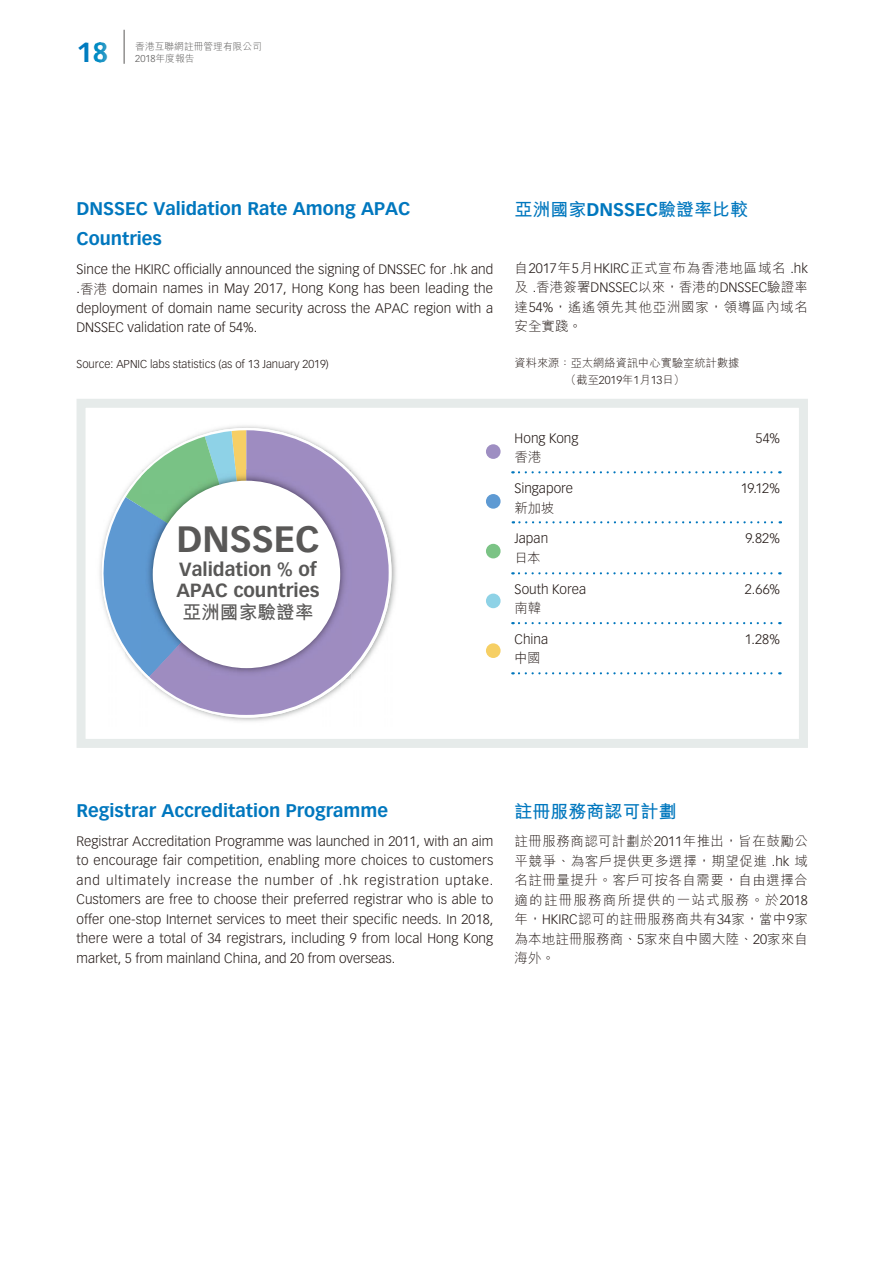
<style>
.page{position:relative;width:893px;height:1263px;background:#fff}
.page>*{position:absolute;margin:0;border:0;box-sizing:border-box;transform-origin:0 0}
.t1{font:700 36px "Vectora LT Std";color:#595857}
.t2{font:700 27px "Vectora LT Std";color:#0079be}
.t3{font:700 18.75px/21px "Vectora LT Std";color:#595857}
.t4{font:18.75px "M Hei HK Bold E Ten B5 H";color:#595857}
.t5{font:700 18px/30px "Vectora LT Std";color:#0077be}
.t6{font:18px "M Hei HK Bold E Ten B5 H";color:#0077be}
.t7{font:300 13.5px/19.5px "Vectora LT Std";color:#231916;text-align:justify}
.t8{font:13.5px/19.5px "M Hei HK Light E Ten B5 H";letter-spacing:.03em;color:#231916;text-align:justify}
.t9{font:300 11.25px "Vectora LT Std";color:#231916}
.t10{font:11.25px/16.5px "M Hei HK Light E Ten B5 H";color:#231916;text-align:center}
.t11{font:9.75px "M Hei HK Light E Ten B5 H";color:#595857}
.t12{font:300 9.75px "Vectora LT Std";color:#595857}
.s1{color:#0086c2}
.s2{font-family:"M Hei HK Light E Ten B5 H";font-weight:400}
.s3{font-family:"Vectora LT Std";font-weight:700}
.s4{font-family:"Vectora LT Std";font-weight:300}
</style>
<div class="page">
<hr style="left:124px;top:30px;width:1px;height:34px;background:#595857">
<img style="left:389px;top:528px;width:8px;height:90px">
<svg style="left:99px;top:464px;width:50px;height:212px"></svg>
<svg style="left:149px;top:430px;width:240px;height:285px"></svg>
<img style="left:142px;top:469px;width:94px;height:38px">
<img style="left:142px;top:507px;width:39px;height:170px">
<img style="left:236px;top:469px;width:115px;height:210px">
<img style="left:207px;top:659px;width:29px;height:20px">
<img style="left:178px;top:639px;width:29px;height:40px">
<img style="left:149px;top:619px;width:29px;height:60px">
<div style="left:153px;top:481px;width:187px;height:187px;background:#fff;border-radius:50%"></div>
<div style="left:77px;top:399px;width:731px;height:349px;border:9px solid #e6ebea"></div>
<svg style="left:519px;top:471px;width:261px;height:2px"></svg>
<svg style="left:519px;top:572px;width:261px;height:2px"></svg>
<svg style="left:513px;top:521px;width:268px;height:2px"></svg>
<svg style="left:519px;top:622px;width:261px;height:2px"></svg>
<svg style="left:519px;top:672px;width:261px;height:2px"></svg>
<div style="left:486px;top:444px;width:15px;height:15px;background:#9e8ec2;border-radius:50%"></div>
<div style="left:486px;top:494px;width:15px;height:15px;background:#5e9ad3;border-radius:50%"></div>
<div style="left:486px;top:544px;width:15px;height:14px;background:#7bc385;border-radius:50%"></div>
<div style="left:486px;top:594px;width:15px;height:14px;background:#8ed2e6;border-radius:50%"></div>
<div style="left:486px;top:643px;width:15px;height:15px;background:#f6cf64;border-radius:50%"></div>
<h2 class="t2" style="left:77px;top:39px;width:33px">1<span class="s1">8</span></h2>
<p class="t11" style="left:135px;top:43px;width:128px">香港互聯網註冊管理有限公司</p>
<p class="t12" style="left:135px;top:54px;width:61px">2018<span class="s2">年度報告</span></p>
<h3 class="t5" style="left:77px;top:194px;width:335px">DNSSEC Validation Rate Among APAC<br>Countries</h3>
<p class="t7" style="left:77px;top:260px;width:418px">Since the HKIRC officially announced the signing of DNSSEC for .hk and .<span class="s2">香港</span> domain names in May 2017, Hong Kong has been leading the deployment of domain name security across the APAC region with a DNSSEC validation rate of 54%.</p>
<p class="t9" style="left:77px;top:359px;width:254px">Source: APNIC labs statistics (as of 13 January 2019)</p>
<h1 class="t1" style="left:176px;top:522px;width:145px">DNSSEC</h1>
<h3 class="t3" style="left:177px;top:560px;width:145px">Validation % of<br>APAC countries</h3>
<h3 class="t4" style="left:182px;top:605px;width:133px">亞洲國家驗證率</h3>
<h3 class="t6" style="left:514px;top:202px;width:235px">亞洲國家<span class="s3">DNSSEC</span>驗證率比較</h3>
<p class="t8" style="left:514px;top:259px;width:295px">自<span class="s4">2017</span>年<span class="s4">5</span>月<span class="s4">HKIRC</span>正式宣布為香港地區域名 <span class="s4">.hk</span>及 <span class="s4">.</span>香港簽署<span class="s4">DNSSEC</span>以來，香港的<span class="s4">DNSSEC</span>驗證率達<span class="s4">54%</span>，遙遙領先其他亞洲國家，領導區內域名安全實踐。</p>
<p class="t10" style="left:514px;top:356px;width:226px">資料來源：亞太網絡資訊中心實驗室統計數據（截至<span class="s4">2019</span>年<span class="s4">1</span>月<span class="s4">13</span>日）</p>
<p class="t7" style="left:514px;top:429px;width:65px">Hong Kong</p>
<p class="t8" style="left:514px;top:449px;width:28px">香港</p>
<p class="t7" style="left:755px;top:429px;width:26px">54%</p>
<p class="t7" style="left:514px;top:479px;width:60px">Singapore</p>
<p class="t8" style="left:514px;top:499px;width:41px">新加坡</p>
<p class="t7" style="left:741px;top:479px;width:40px">19.12%</p>
<p class="t7" style="left:514px;top:530px;width:35px">Japan</p>
<p class="t8" style="left:514px;top:550px;width:28px">日本</p>
<p class="t7" style="left:745px;top:530px;width:36px">9.82%</p>
<p class="t7" style="left:514px;top:580px;width:73px">South Korea</p>
<p class="t8" style="left:514px;top:600px;width:28px">南韓</p>
<p class="t7" style="left:745px;top:580px;width:36px">2.66%</p>
<p class="t7" style="left:514px;top:630px;width:35px">China</p>
<p class="t8" style="left:514px;top:650px;width:28px">中國</p>
<p class="t7" style="left:745px;top:630px;width:36px">1.28%</p>
<h3 class="t5" style="left:77px;top:796px;width:313px">Registrar Accreditation Programme</h3>
<p class="t7" style="left:77px;top:832px;width:418px">Registrar Accreditation Programme was launched in 2011, with an aim to encourage fair competition, enabling more choices to customers and ultimately increase the number of .hk registration uptake.<br>Customers are free to choose their preferred registrar who is able to offer one-stop Internet services to meet their specific needs. In 2018, there were a total of 34 registrars, including 9 from local Hong Kong market, 5 from mainland China, and 20 from overseas.</p>
<h3 class="t6" style="left:514px;top:804px;width:164px">註冊服務商認可計劃</h3>
<p class="t8" style="left:514px;top:833px;width:295px">註冊服務商認可計劃於<span class="s4">2011</span>年推出，旨在鼓勵公平競爭、為客戶提供更多選擇，期望促進 <span class="s4">.hk</span> 域名註冊量提升。客戶可按各自需要，自由選擇合適的註冊服務商所提供的一站式服務。於<span class="s4">2018</span>年，<span class="s4">HKIRC</span>認可的註冊服務商共有<span class="s4">34</span>家，當中<span class="s4">9</span>家為本地註冊服務商、<span class="s4">5</span>家來自中國大陸、<span class="s4">20</span>家來自海外。</p>
</div>
